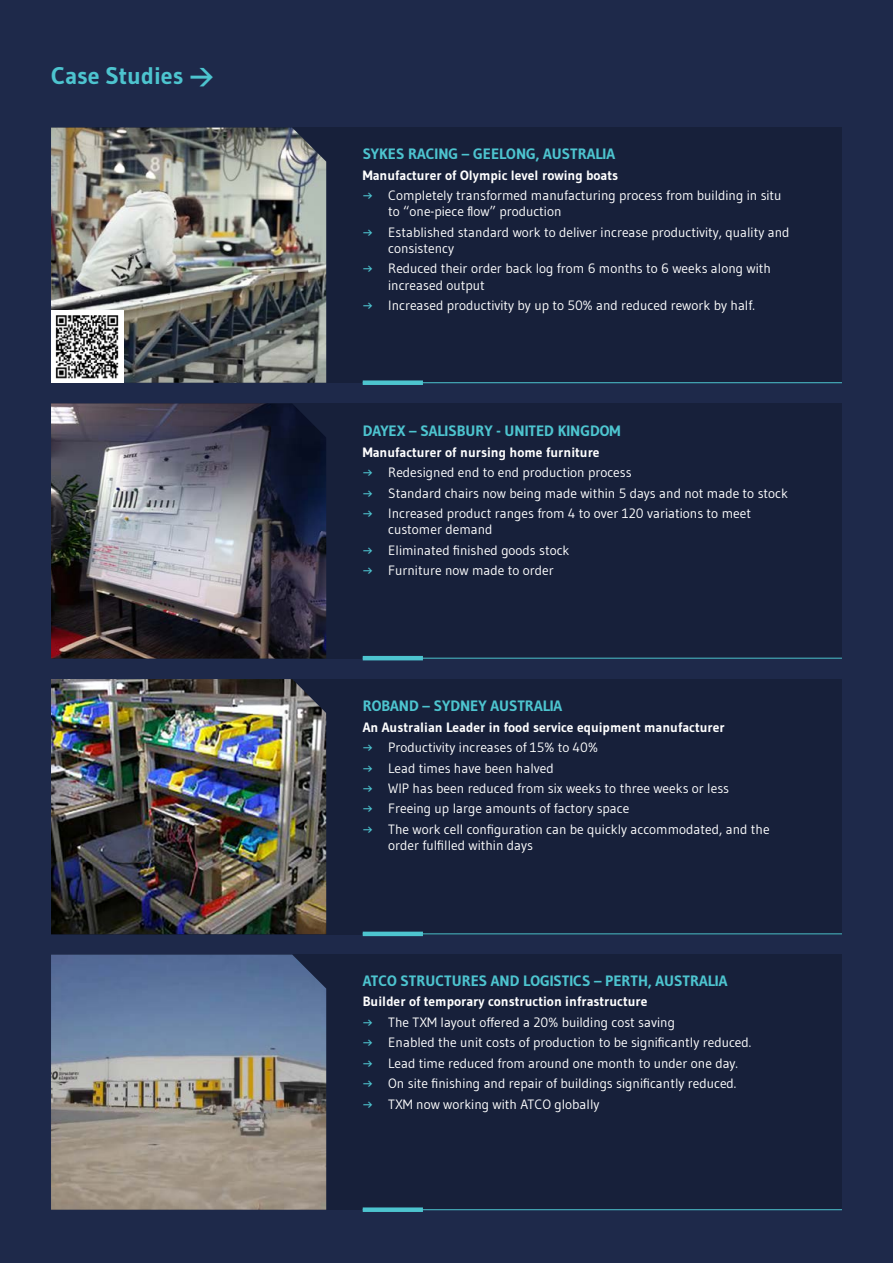
<style>
.page{position:relative;width:893px;height:1263px;background:#1e294a}
.page>*{position:absolute;margin:0;border:0;box-sizing:border-box;transform-origin:0 0}
.t1{font:700 24px "Gudea";color:#4dc4cf}
.t2{font:700 15px "Gudea";color:#4dc4cf}
.t3{font:13.5px/16.2px "Gudea";color:#fff}
.t4{font:700 13.5px "Gudea";color:#fff}
.s1{font-family:"DIN"}
.s2{color:#4dc4cf}
</style>
<div class="page">
<div style="left:51px;top:403px;width:791px;height:256px;background:#17203a"></div>
<img style="left:51px;top:403px;width:275px;height:256px">
<hr style="left:363px;top:658px;width:479px;height:1px;background:#4dc4cf">
<hr style="left:363px;top:656px;width:60px;height:4px;background:#4dc4cf">
<div style="left:51px;top:679px;width:791px;height:255px;background:#17203a"></div>
<img style="left:51px;top:679px;width:275px;height:255px">
<hr style="left:363px;top:933px;width:479px;height:1px;background:#4dc4cf">
<hr style="left:363px;top:932px;width:60px;height:4px;background:#4dc4cf">
<div style="left:51px;top:954px;width:791px;height:256px;background:#17203a"></div>
<img style="left:51px;top:954px;width:275px;height:256px">
<hr style="left:363px;top:1209px;width:479px;height:1px;background:#4dc4cf">
<div style="left:363px;top:1207px;width:60px;height:5px;background:#4dc4cf"></div>
<div style="left:51px;top:128px;width:791px;height:255px;background:#17203a"></div>
<hr style="left:363px;top:382px;width:479px;height:1px;background:#4dc4cf">
<div style="left:363px;top:380px;width:60px;height:5px;background:#4dc4cf"></div>
<img style="left:51px;top:128px;width:275px;height:255px">
<div style="left:51px;top:310px;width:72px;height:73px;background:#fff"></div>
<img style="left:55px;top:315px;width:64px;height:64px">
<h1 class="t1" style="left:51px;top:61px;width:164px">Case Studies <span class="s1">&gt;</span></h1>
<p class="t2" style="left:363px;top:145px;width:254px">SYKES RACING – GEELONG, AUSTRALIA</p>
<p class="t4" style="left:363px;top:166px;width:257px">Manufacturer of Olympic level rowing boats</p>
<p class="t3" style="left:388px;top:187px;width:395px;text-indent:-26px"><span class="s2">→</span> Completely transformed manufacturing process from building in situ to “one-piece flow” production</p>
<p class="t3" style="left:388px;top:224px;width:403px;text-indent:-26px"><span class="s2">→</span> Established standard work to deliver increase productivity, quality and consistency</p>
<p class="t3" style="left:388px;top:260px;width:384px;text-indent:-26px"><span class="s2">→</span> Reduced their order back log from 6 months to 6 weeks along with increased output</p>
<p class="t3" style="left:363px;top:297px;width:394px"><span class="s2">→</span> Increased productivity by up to 50% and reduced rework by half.</p>
<p class="t2" style="left:363px;top:422px;width:259px">DAYEX – SALISBURY - UNITED KINGDOM</p>
<p class="t4" style="left:363px;top:444px;width:238px">Manufacturer of nursing home furniture</p>
<p class="t3" style="left:363px;top:464px;width:270px"><span class="s2">→</span> Redesigned end to end production process</p>
<p class="t3" style="left:363px;top:485px;width:427px"><span class="s2">→</span> Standard chairs now being made within 5 days and not made to stock</p>
<p class="t3" style="left:388px;top:505px;width:364px;text-indent:-26px"><span class="s2">→</span> Increased product ranges from 4 to over 120 variations to meet customer demand</p>
<p class="t3" style="left:363px;top:542px;width:208px"><span class="s2">→</span> Eliminated finished goods stock</p>
<p class="t3" style="left:363px;top:562px;width:193px"><span class="s2">→</span> Furniture now made to order</p>
<p class="t2" style="left:363px;top:697px;width:201px">ROBAND – SYDNEY AUSTRALIA</p>
<p class="t4" style="left:363px;top:718px;width:363px">An Australian Leader in food service equipment manufacturer</p>
<p class="t3" style="left:363px;top:739px;width:237px"><span class="s2">→</span> Productivity increases of 15% to 40%</p>
<p class="t3" style="left:363px;top:759px;width:192px"><span class="s2">→</span> Lead times have been halved</p>
<p class="t3" style="left:363px;top:780px;width:368px"><span class="s2">→</span> WIP has been reduced from six weeks to three weeks or less</p>
<p class="t3" style="left:363px;top:800px;width:268px"><span class="s2">→</span> Freeing up large amounts of factory space</p>
<p class="t3" style="left:388px;top:821px;width:383px;text-indent:-26px"><span class="s2">→</span> The work cell configuration can be quickly accommodated, and the order fulfilled within days</p>
<p class="t2" style="left:363px;top:971px;width:366px">ATCO STRUCTURES AND LOGISTICS – PERTH, AUSTRALIA</p>
<p class="t4" style="left:363px;top:993px;width:286px">Builder of temporary construction infrastructure</p>
<p class="t3" style="left:363px;top:1014px;width:314px"><span class="s2">→</span> The TXM layout offered a 20% building cost saving</p>
<p class="t3" style="left:363px;top:1034px;width:390px"><span class="s2">→</span> Enabled the unit costs of production to be significantly reduced.</p>
<p class="t3" style="left:363px;top:1054px;width:377px"><span class="s2">→</span> Lead time reduced from around one month to under one day.</p>
<p class="t3" style="left:363px;top:1075px;width:375px"><span class="s2">→</span> On site finishing and repair of buildings significantly reduced.</p>
<p class="t3" style="left:363px;top:1095px;width:238px"><span class="s2">→</span> TXM now working with ATCO globally</p>
</div>
